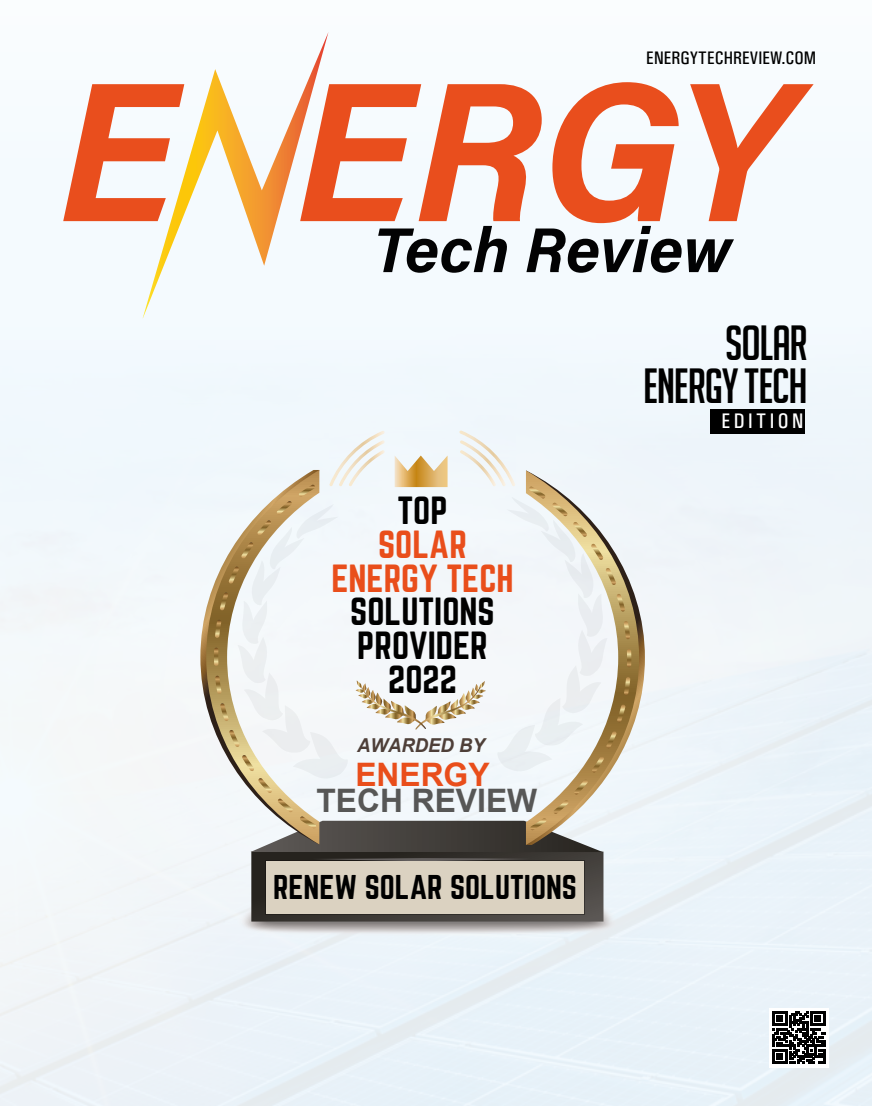
<style>
.page{position:relative;width:872px;height:1106px;background:#fff}
.page>*{position:absolute;margin:0;border:0;box-sizing:border-box;transform-origin:0 0}
.t1{font:italic 700 198.75px "Acumin Pro";color:#e94e1d}
.t2{font:italic 700 63.3px "Acumin Pro";color:#020203}
.Magazine_Para_1{font:48.15px/43.5px "Big Noodle Titling";letter-spacing:-.02em;color:#000;text-align:right}
.t3{font:34.35px/33.8px "Norwester";color:#000;text-align:center}
.t4{font:700 32.4px/26.5px "Arial";color:#575756;text-align:center}
.t5{font:30px "Norwester";color:#000}
.Magazine_Para_1-2{font:500 condensed 21.15px "Univers";letter-spacing:.16em;color:#fff}
.t6{font:italic 700 19.2px "Arial";color:#4e3f38}
.t7{font:500 condensed 18.15px "Univers";color:#000}
.s1{color:#e94e1b}
</style>
<div class="page">
<div style="left:0;top:0;width:872px;height:1106px;background:linear-gradient(to right,#f2f7fb,#f2f9fd)"></div>
<svg style="left:143px;top:32px;width:185px;height:286px"></svg>
<svg style="left:769px;top:1007px;width:59px;height:60px"></svg>
<svg style="left:772px;top:1011px;width:53px;height:52px"></svg>
<div style="left:0;top:373px;width:856px;height:627px;background:#f0f6fa"></div>
<div style="left:710px;top:409px;width:94px;height:24px;background:#000"></div>
<svg style="left:200px;top:470px;width:6px;height:374px"></svg>
<svg style="left:206px;top:470px;width:8px;height:374px"></svg>
<svg style="left:639px;top:470px;width:6px;height:375px"></svg>
<svg style="left:631px;top:470px;width:8px;height:375px"></svg>
<svg style="left:214px;top:430px;width:417px;height:506px"></svg>
<p class="t7" style="left:646px;top:47px;width:171px">ENERGYTECHREVIEW.COM</p>
<p class="t1" style="left:58px;top:11px;width:736px">E ERGY</p>
<h2 class="t2" style="left:374px;top:205px;width:359px">Tech Review</h2>
<p class="Magazine_Para_1" style="left:643px;top:320px;width:166px">SOLAR<br>ENERGY TECH</p>
<p class="t3" style="left:331px;top:495px;width:184px">TOP<br><span class="s1">SOLAR<br>ENERGY TECH<br></span>SOLUTIONS<br>PROVIDER<br>2022</p>
<p class="t6" style="left:357px;top:732px;width:129px">AWARDED BY</p>
<p class="t4" style="left:316px;top:761px;width:222px"><span class="s1">ENERGY<br></span>TECH REVIEW</p>
<p class="t5" style="left:273px;top:872px;width:305px">RENEW SOLAR SOLUTIONS</p>
<p class="Magazine_Para_1-2" style="left:721px;top:408px;width:83px">EDITION</p>
</div>
